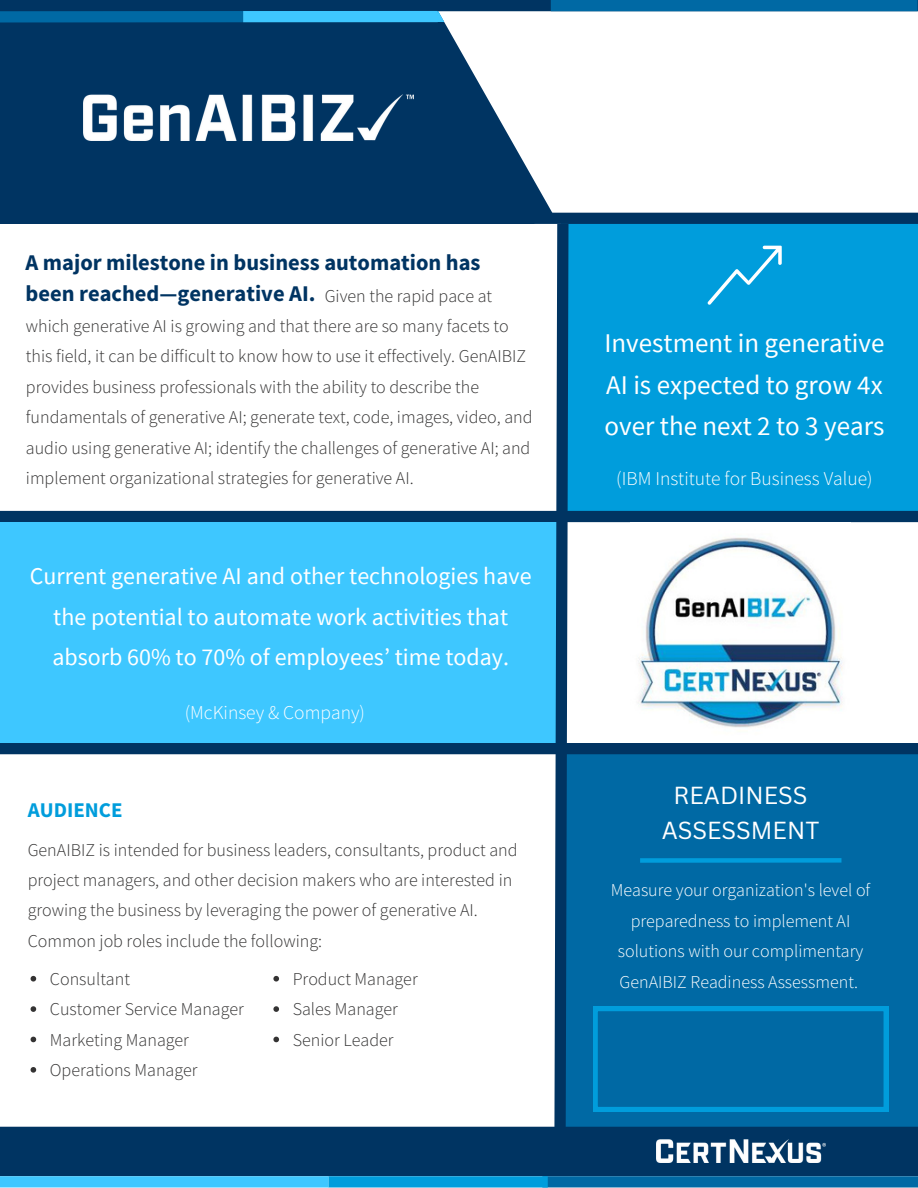
<style>
.page{position:relative;width:918px;height:1188px;background:#fff}
.page>*{position:absolute;margin:0;border:0;box-sizing:border-box;transform-origin:0 0}
.t1{font:27px/41.7px "Source Sans Pro";color:#fff;text-align:justify}
.t2{font:24px/40.5px "Source Sans Pro";color:#fff;text-align:center}
.t3{font:24px/34.8px "Canva Sans";color:#fff;text-align:center}
.t4{font:700 22.5px/31.5px "Source Sans Pro";color:#003462}
.t5{font:700 21px "Source Sans Pro";color:#009ddc}
.t6{font:300 19.5px "Source Sans Pro";color:#fff}
.t7{font:300 18px/30.3px "Source Sans Pro";color:#343333}
.t8{font:300 18px/30.3px "Source Sans Pro";color:#fff;text-align:center}
</style>
<div class="page">
<svg style="left:0;top:11px;width:554px;height:213px;fill:#003462"></svg>
<div style="left:561px;top:218px;width:357px;height:293px;background:#009ddc"></div>
<div style="left:5px;top:213px;width:913px;height:11px;background:#003462"></div>
<div style="left:0;top:511px;width:918px;height:11px;background:#003462"></div>
<div style="left:561px;top:749px;width:357px;height:379px;background:#0069a4"></div>
<div style="left:0;top:743px;width:918px;height:11px;background:#003462"></div>
<div style="left:0;top:1127px;width:918px;height:49px;background:#003462"></div>
<div style="left:0;top:522px;width:561px;height:221px;background:#3ec7ff"></div>
<svg style="left:549px;top:223px;width:25px;height:904px"></svg>
<div style="left:0;top:0;width:918px;height:11px;background:#003462"></div>
<div style="left:640px;top:858px;width:201px;height:5px;background:#009ddc"></div>
<div style="left:542px;top:1176px;width:376px;height:12px;background:#0069a4"></div>
<div style="left:328px;top:1176px;width:220px;height:12px;background:#009ddc"></div>
<div style="left:0;top:1176px;width:329px;height:12px;background:#3ec7ff"></div>
<div style="left:0;top:11px;width:243px;height:11px;background:#0069a4"></div>
<div style="left:243px;top:11px;width:195px;height:11px;background:#3ec7ff"></div>
<svg style="left:437px;top:11px;width:8px;height:11px"></svg>
<div style="left:551px;top:0;width:367px;height:11px;background:#0069a4"></div>
<svg style="left:593px;top:1007px;width:295px;height:104px"></svg>
<img style="left:638px;top:537px;width:205px;height:191px">
<svg style="left:708px;top:246px;width:74px;height:59px"></svg>
<img style="left:83px;top:95px;width:331px;height:46px">
<img style="left:656px;top:1139px;width:169px;height:24px">
<svg style="left:31px;top:976px;width:5px;height:6px"></svg>
<svg style="left:31px;top:1006px;width:5px;height:6px"></svg>
<svg style="left:31px;top:1037px;width:5px;height:5px"></svg>
<svg style="left:31px;top:1067px;width:5px;height:6px"></svg>
<svg style="left:273px;top:976px;width:6px;height:6px"></svg>
<svg style="left:273px;top:1006px;width:6px;height:6px"></svg>
<svg style="left:273px;top:1037px;width:6px;height:5px"></svg>
<p class="t4" style="left:26px;top:246px;width:457px">A major milestone in business automation has been reached—generative AI.</p>
<p class="t7" style="left:26px;top:280px;width:508px;text-indent:299px">Given the rapid pace at which generative AI is growing and that there are so many facets to this field, it can be difficult to know how to use it effectively. GenAIBIZ provides business professionals with the ability to describe the fundamentals of generative AI; generate text, code, images, video, and audio using generative AI; identify the challenges of generative AI; and implement organizational strategies for generative AI.</p>
<p class="t2" style="left:30px;top:555px;width:503px">Current generative AI and other technologies have the potential to automate work activities that absorb 60% to 70% of employees’ time today.</p>
<p class="t6" style="left:185px;top:700px;width:182px">(McKinsey &amp; Company)</p>
<p class="t5" style="left:28px;top:797px;width:96px">AUDIENCE</p>
<p class="t7" style="left:28px;top:834px;width:491px">GenAIBIZ is intended for business leaders, consultants, product and project managers, and other decision makers who are interested in growing the business by leveraging the power of generative AI.<br>Common job roles include the following:</p>
<p class="t1" style="left:604px;top:321px;width:282px">Investment in generative AI is expected to grow 4x over the next 2 to 3 years</p>
<p class="t6" style="left:616px;top:466px;width:258px">(IBM Institute for Business Value)</p>
<p class="t3" style="left:662px;top:777px;width:159px">READINESS<br>ASSESSMENT</p>
<p class="t8" style="left:611px;top:875px;width:261px">Measure your organization's level of preparedness to implement AI solutions with our complimentary</p>
<p class="t7" style="left:50px;top:963px;width:82px">Consultant</p>
<p class="t8" style="left:620px;top:966px;width:240px">GenAIBIZ Readiness Assessment.</p>
<p class="t7" style="left:50px;top:994px;width:196px">Customer Service Manager</p>
<p class="t7" style="left:50px;top:1024px;width:141px">Marketing Manager</p>
<p class="t7" style="left:50px;top:1054px;width:149px">Operations Manager</p>
<p class="t7" style="left:293px;top:963px;width:126px">Product Manager</p>
<p class="t7" style="left:293px;top:994px;width:107px">Sales Manager</p>
<p class="t7" style="left:293px;top:1024px;width:102px">Senior Leader</p>
</div>
